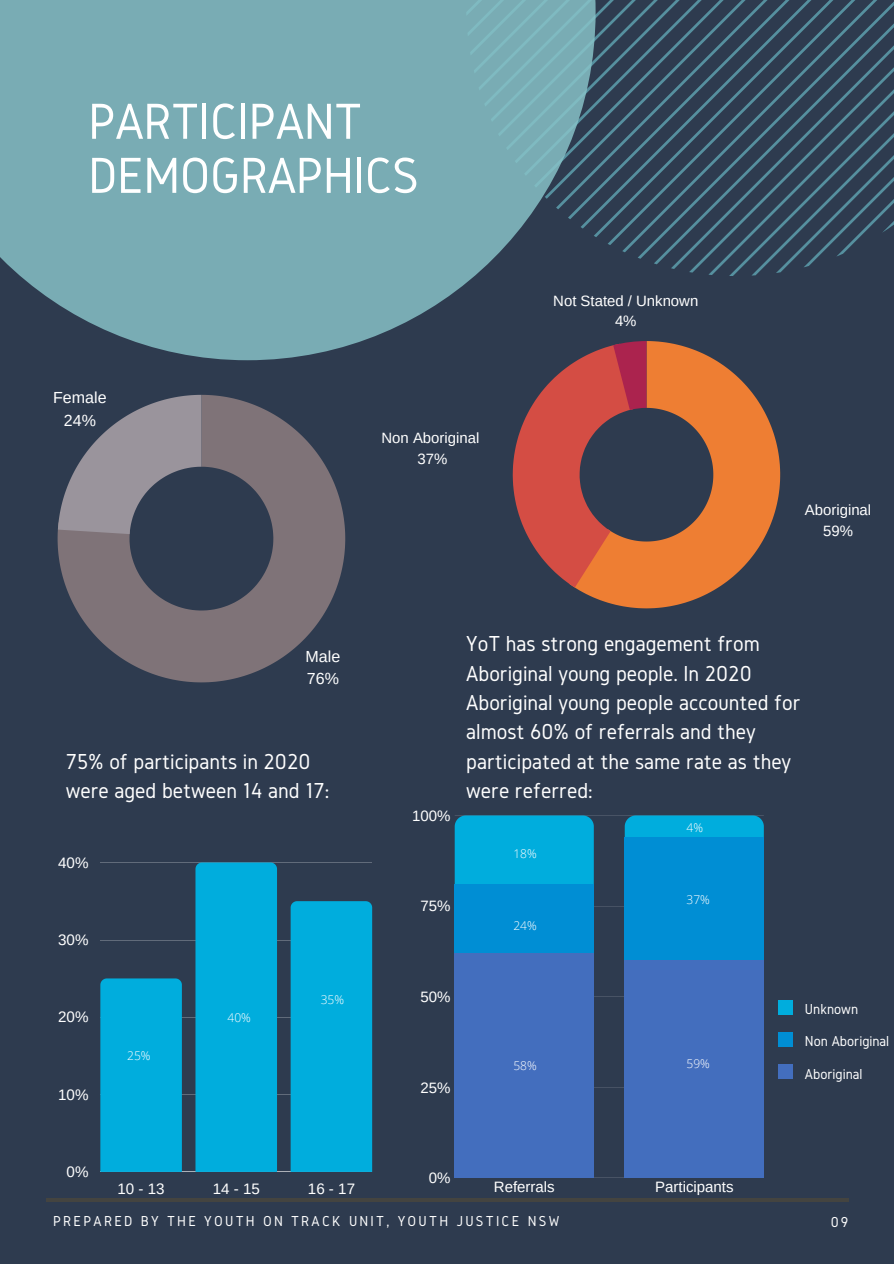
<style>
.page{position:relative;width:894px;height:1264px;background:#fff}
.page>*{position:absolute;margin:0;border:0;box-sizing:border-box;transform-origin:0 0}
.t1{font:52.5px/54px "Gidole";letter-spacing:-.01em;color:#fff}
.t2{font:22.5px/29.2px "Gidole";color:#fff}
.t3{font:16.05px "Arimo";color:#fff}
.t4{font:15.15px "Arimo";color:#fff}
.t5{font:15px "Gidole";letter-spacing:.15em;color:#fff}
.t6{font:15px "Arimo";color:#fff}
.t7{font:15px "Gidole";color:#fff}
.t8{font:14.85px "Arimo";color:#fff}
.t9{font:300 12px "Open Sans";color:#fff}
</style>
<div class="page">
<div style="left:0;top:0;width:893px;height:1263px;background:#2e3b4f"></div>
<svg style="left:595px;top:0;width:298px;height:275px"></svg>
<hr style="left:46px;top:1198px;width:802px;height:3px;background:#444440">
<svg style="left:0;top:0;width:595px;height:360px;background:#6d9ba5"></svg>
<svg style="left:58px;top:395px;width:287px;height:287px;fill:#7f7378"></svg>
<svg style="left:58px;top:395px;width:144px;height:139px"></svg>
<svg style="left:574px;top:341px;width:206px;height:267px;fill:#ee7e33"></svg>
<svg style="left:512px;top:341px;width:135px;height:246px"></svg>
<hr style="left:100px;top:862px;width:272px;height:1px;background:#fff">
<hr style="left:100px;top:939px;width:272px;height:1px;background:#fff">
<hr style="left:100px;top:1017px;width:272px;height:1px;background:#fff">
<hr style="left:100px;top:1094px;width:272px;height:1px;background:#fff">
<hr style="left:100px;top:1171px;width:272px;height:1px;background:#fff">
<div style="left:100px;top:978px;width:82px;height:193px;background:#00addd"></div>
<div style="left:195px;top:862px;width:82px;height:309px;background:#00addd"></div>
<div style="left:290px;top:901px;width:82px;height:270px;background:#00addd"></div>
<hr style="left:454px;top:815px;width:309px;height:1px;background:#fff">
<hr style="left:454px;top:906px;width:309px;height:1px;background:#fff">
<hr style="left:454px;top:996px;width:309px;height:1px;background:#fff">
<hr style="left:454px;top:1086px;width:309px;height:1px;background:#fff">
<hr style="left:454px;top:1177px;width:309px;height:1px;background:#fff">
<div style="left:454px;top:815px;width:139px;height:69px;background:#00addd"></div>
<div style="left:624px;top:815px;width:139px;height:22px;background:#00addd"></div>
<div style="left:454px;top:884px;width:139px;height:293px;background:#008ed4"></div>
<div style="left:624px;top:837px;width:139px;height:340px;background:#008ed4"></div>
<div style="left:454px;top:953px;width:139px;height:224px;background:#436ebe"></div>
<div style="left:624px;top:960px;width:139px;height:217px;background:#436ebe"></div>
<div style="left:777px;top:1064px;width:15px;height:15px;background:#436ebe"></div>
<div style="left:777px;top:1031px;width:15px;height:15px;background:#008ed4"></div>
<div style="left:777px;top:1000px;width:15px;height:15px;background:#00addd"></div>
<p class="t1" style="left:88px;top:94px;width:332px">PARTICIPANT<br>DEMOGRAPHICS</p>
<p class="t3" style="left:53px;top:389px;width:55px">Female</p>
<p class="t3" style="left:64px;top:411px;width:34px">24%</p>
<p class="t8" style="left:381px;top:430px;width:99px">Non Aboriginal</p>
<p class="t8" style="left:417px;top:450px;width:31px">37%</p>
<p class="t8" style="left:553px;top:292px;width:146px">Not Stated / Unknown</p>
<p class="t8" style="left:615px;top:313px;width:23px">4%</p>
<p class="t8" style="left:804px;top:502px;width:68px">Aboriginal</p>
<p class="t8" style="left:822px;top:522px;width:31px">59%</p>
<p class="t3" style="left:305px;top:647px;width:36px">Male</p>
<p class="t3" style="left:307px;top:670px;width:34px">76%</p>
<p class="t2" style="left:66px;top:746px;width:265px">75% of participants in 2020 were aged between 14 and 17:</p>
<p class="t4" style="left:58px;top:854px;width:32px">40%</p>
<p class="t4" style="left:58px;top:931px;width:32px">30%</p>
<p class="t4" style="left:58px;top:1008px;width:32px">20%</p>
<p class="t4" style="left:58px;top:1085px;width:32px">10%</p>
<p class="t4" style="left:67px;top:1163px;width:23px">0%</p>
<p class="t9" style="left:127px;top:1047px;width:25px">25%</p>
<p class="t9" style="left:227px;top:1009px;width:25px">40%</p>
<p class="t9" style="left:320px;top:991px;width:25px">35%</p>
<p class="t4" style="left:117px;top:1179px;width:49px">10 - 13</p>
<p class="t4" style="left:213px;top:1179px;width:49px">14 - 15</p>
<p class="t4" style="left:308px;top:1179px;width:49px">16 - 17</p>
<p class="t6" style="left:412px;top:807px;width:40px">100%</p>
<p class="t6" style="left:420px;top:897px;width:32px">75%</p>
<p class="t2" style="left:466px;top:629px;width:335px">YoT has strong engagement from<br>Aboriginal young people. In 2020<br>Aboriginal young people accounted for almost 60% of referrals and they participated at the same rate as they were referred:</p>
<p class="t9" style="left:513px;top:844px;width:25px">18%</p>
<p class="t9" style="left:513px;top:917px;width:25px">24%</p>
<p class="t9" style="left:686px;top:819px;width:18px">4%</p>
<p class="t9" style="left:686px;top:891px;width:25px">37%</p>
<p class="t6" style="left:420px;top:988px;width:32px">50%</p>
<p class="t6" style="left:420px;top:1078px;width:32px">25%</p>
<p class="t9" style="left:513px;top:1057px;width:25px">58%</p>
<p class="t9" style="left:686px;top:1055px;width:25px">59%</p>
<p class="t7" style="left:804px;top:1001px;width:55px">Unknown</p>
<p class="t7" style="left:804px;top:1032px;width:86px">Non Aboriginal</p>
<p class="t7" style="left:804px;top:1065px;width:59px">Aboriginal</p>
<p class="t6" style="left:428px;top:1169px;width:23px">0%</p>
<p class="t6" style="left:493px;top:1178px;width:62px">Referrals</p>
<p class="t6" style="left:655px;top:1178px;width:80px">Participants</p>
<p class="t5" style="left:53px;top:1213px;width:507px">PREPARED BY THE YOUTH ON TRACK UNIT, YOUTH JUSTICE NSW</p>
<p class="t5" style="left:830px;top:1214px;width:19px">09</p>
</div>
